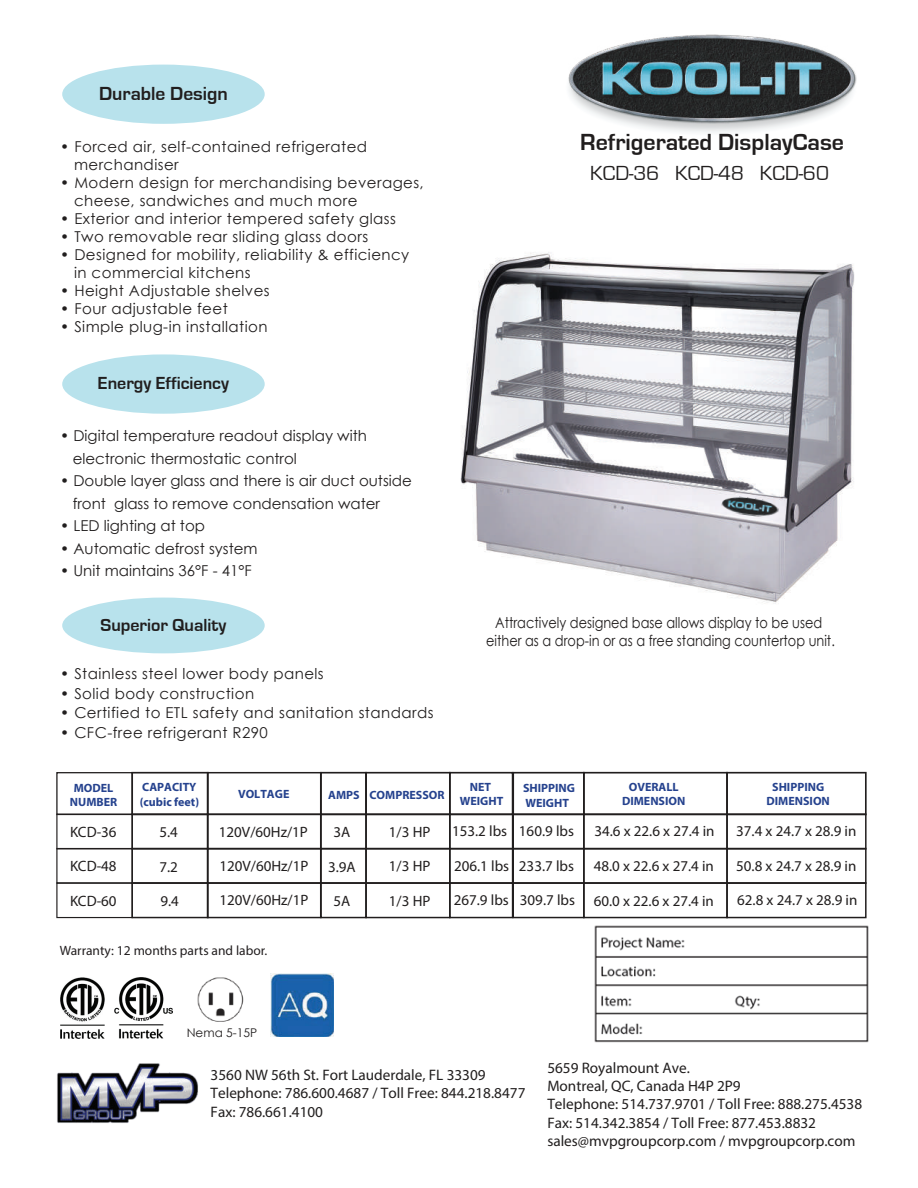
<style>
.page{position:relative;width:918px;height:1188px;background:#fff}
.page>*{position:absolute;margin:0;border:0;box-sizing:border-box;transform-origin:0 0}
.t1{font:700 24px "Eurostile";color:#211e1e}
.t2{font:21px "Eurostile";color:#211e1e}
.t3{font:700 19.5px "Eurostile";color:#211e1e}
.t4{font:700 18px "Eurostile";color:#211e1e}
.t5{font:15.15px/18.3px "Myriad Pro";color:#211e1e}
.t6{font:15px/18px "Century Gothic";letter-spacing:.03em;color:#211e1e}
.t7{font:15px "Myriad Pro";color:#211e1e}
.t8{font:15px/22.5px "Century Gothic";color:#211e1e}
.t9{font:15px/18px "Century Gothic";color:#211e1e;text-align:center;scale:.86 1}
.t10{font:13.5px "Myriad Pro";color:#231f20}
.t11{font:700 12px/14.4px "Myriad Pro";color:#25428e;text-align:center}
.t12{font:12px "Century Gothic";color:#211e1e}
</style>
<div class="page">
<div style="left:62px;top:65px;width:203px;height:59px;background:#b8e2ec;border-radius:50%"></div>
<img style="left:460px;top:252px;width:394px;height:352px">
<div style="left:62px;top:354px;width:203px;height:60px;background:#b8e2ec;border-radius:50%"></div>
<img style="left:60px;top:977px;width:113px;height:62px">
<img style="left:594px;top:925px;width:275px;height:118px">
<img style="left:197px;top:977px;width:47px;height:45px">
<div style="left:62px;top:598px;width:203px;height:55px;background:#b8e2ec;border-radius:50%"></div>
<img style="left:57px;top:1063px;width:141px;height:60px">
<img style="left:271px;top:974px;width:63px;height:63px">
<div style="left:449px;top:813px;width:64px;height:37px;border:2px solid #211e1e"></div>
<div style="left:512px;top:813px;width:73px;height:37px;border:2px solid #211e1e"></div>
<div style="left:583px;top:813px;width:145px;height:37px;border:2px solid #211e1e"></div>
<div style="left:726px;top:813px;width:141px;height:37px;border:2px solid #211e1e"></div>
<div style="left:320px;top:813px;width:47px;height:37px;border:2px solid #211e1e"></div>
<div style="left:131px;top:813px;width:78px;height:37px;border:2px solid #211e1e"></div>
<div style="left:365px;top:772px;width:86px;height:43px;border:2px solid #211e1e"></div>
<div style="left:449px;top:772px;width:64px;height:43px;border:2px solid #211e1e"></div>
<div style="left:512px;top:772px;width:73px;height:43px;border:2px solid #211e1e"></div>
<div style="left:583px;top:772px;width:145px;height:43px;border:2px solid #211e1e"></div>
<div style="left:726px;top:772px;width:141px;height:43px;border:2px solid #211e1e"></div>
<div style="left:320px;top:772px;width:47px;height:43px;border:2px solid #211e1e"></div>
<div style="left:207px;top:772px;width:114px;height:43px;border:2px solid #211e1e"></div>
<div style="left:131px;top:772px;width:78px;height:43px;border:2px solid #211e1e"></div>
<div style="left:56px;top:772px;width:77px;height:43px;border:1px solid #211e1e"></div>
<div style="left:365px;top:882px;width:86px;height:36px;border:2px solid #211e1e"></div>
<div style="left:449px;top:882px;width:64px;height:36px;border:2px solid #211e1e"></div>
<div style="left:512px;top:882px;width:73px;height:36px;border:2px solid #211e1e"></div>
<div style="left:583px;top:882px;width:145px;height:36px;border:2px solid #211e1e"></div>
<div style="left:726px;top:882px;width:141px;height:36px;border:2px solid #211e1e"></div>
<div style="left:320px;top:882px;width:47px;height:36px;border:2px solid #211e1e"></div>
<div style="left:207px;top:882px;width:114px;height:36px;border:2px solid #211e1e"></div>
<div style="left:131px;top:882px;width:78px;height:36px;border:2px solid #211e1e"></div>
<div style="left:56px;top:882px;width:77px;height:36px;border:1px solid #211e1e"></div>
<div style="left:365px;top:848px;width:86px;height:36px;border:2px solid #211e1e"></div>
<div style="left:449px;top:848px;width:64px;height:36px;border:2px solid #211e1e"></div>
<div style="left:512px;top:848px;width:73px;height:36px;border:2px solid #211e1e"></div>
<div style="left:583px;top:848px;width:145px;height:36px;border:2px solid #211e1e"></div>
<div style="left:726px;top:848px;width:141px;height:36px;border:2px solid #211e1e"></div>
<div style="left:320px;top:848px;width:47px;height:36px;border:2px solid #211e1e"></div>
<div style="left:207px;top:848px;width:114px;height:36px;border:2px solid #211e1e"></div>
<div style="left:131px;top:848px;width:78px;height:36px;border:2px solid #211e1e"></div>
<div style="left:56px;top:848px;width:77px;height:36px;border:1px solid #211e1e"></div>
<img style="left:568px;top:35px;width:288px;height:88px">
<img style="left:721px;top:494px;width:59px;height:25px">
<h3 class="t3" style="left:99px;top:83px;width:130px">Durable Design</h3>
<p class="t6" style="left:74px;top:137px;width:295px;text-indent:-14px">• Forced air, self-contained refrigerated merchandiser</p>
<p class="t6" style="left:74px;top:173px;width:351px;text-indent:-14px">• Modern design for merchandising beverages, cheese, sandwiches and much more</p>
<p class="t6" style="left:60px;top:209px;width:337px">• Exterior and interior tempered safety glass</p>
<p class="t6" style="left:60px;top:227px;width:309px">• Two removable rear sliding glass doors</p>
<p class="t6" style="left:74px;top:245px;width:337px;text-indent:-14px">• Designed for mobility, reliability &amp; efficiency in commercial kitchens</p>
<p class="t6" style="left:60px;top:281px;width:211px">• Height Adjustable shelves</p>
<p class="t6" style="left:60px;top:299px;width:169px">• Four adjustable feet</p>
<p class="t6" style="left:60px;top:317px;width:209px">• Simple plug-in installation</p>
<p class="t4" style="left:98px;top:374px;width:132px">Energy Efficiency</p>
<p class="t8" style="left:73px;top:425px;width:296px;text-indent:-12px">• Digital temperature readout display with electronic thermostatic control</p>
<p class="t8" style="left:73px;top:470px;width:341px;text-indent:-12px">• Double layer glass and there is air duct outside front glass to remove condensation water</p>
<p class="t8" style="left:60px;top:515px;width:146px">• LED lighting at top</p>
<p class="t8" style="left:60px;top:537px;width:199px">• Automatic defrost system</p>
<p class="t8" style="left:60px;top:560px;width:193px">• Unit maintains 36°F - 41°F</p>
<p class="t4" style="left:101px;top:615px;width:127px">Superior Quality</p>
<p class="t6" style="left:60px;top:665px;width:265px">• Stainless steel lower body panels</p>
<p class="t6" style="left:60px;top:684px;width:195px">• Solid body construction</p>
<p class="t6" style="left:60px;top:704px;width:375px">• Certified to ETL safety and sanitation standards</p>
<p class="t6" style="left:60px;top:723px;width:209px">• CFC-free refrigerant R290</p>
<h1 class="t1" style="left:580px;top:129px;width:265px">Refrigerated DisplayCase</h1>
<h2 class="t2" style="left:590px;top:161px;width:240px">KCD-36 KCD-48 KCD-60</h2>
<p class="t9" style="left:486px;top:613px;width:407px">Attractively designed base allows display to be used either as a drop-in or as a free standing countertop unit.</p>
<p class="t11" style="left:70px;top:780px;width:49px">MODEL<br>NUMBER</p>
<p class="t11" style="left:369px;top:788px;width:77px">COMPRESSOR</p>
<p class="t11" style="left:460px;top:779px;width:45px">NET<br>WEIGHT</p>
<p class="t11" style="left:523px;top:781px;width:53px;text-align:left">SHIPPING<br>WEIGHT</p>
<p class="t11" style="left:622px;top:779px;width:65px">OVERALL<br>DIMENSION</p>
<p class="t11" style="left:767px;top:779px;width:65px">SHIPPING<br>DIMENSION</p>
<p class="t11" style="left:140px;top:780px;width:61px;text-align:left">CAPACITY (cubic feet)</p>
<p class="t11" style="left:238px;top:786px;width:53px">VOLTAGE</p>
<p class="t11" style="left:328px;top:787px;width:33px">AMPS</p>
<p class="t7" style="left:452px;top:822px;width:123px">153.2 lbs 160.9 lbs</p>
<p class="t7" style="left:736px;top:822px;width:122px">37.4 x 24.7 x 28.9 in</p>
<p class="t7" style="left:454px;top:857px;width:121px">206.1 lbs 233.7 lbs</p>
<p class="t7" style="left:736px;top:857px;width:122px">50.8 x 24.7 x 28.9 in</p>
<p class="t7" style="left:454px;top:891px;width:123px">267.9 lbs 309.7 lbs</p>
<p class="t7" style="left:737px;top:891px;width:122px">62.8 x 24.7 x 28.9 in</p>
<p class="t7" style="left:70px;top:823px;width:48px">KCD-36</p>
<p class="t7" style="left:159px;top:823px;width:20px">5.4</p>
<p class="t7" style="left:219px;top:823px;width:91px">120V/60Hz/1P</p>
<p class="t7" style="left:334px;top:823px;width:18px">3A</p>
<p class="t7" style="left:389px;top:823px;width:43px">1/3 HP</p>
<p class="t7" style="left:594px;top:822px;width:122px">34.6 x 22.6 x 27.4 in</p>
<p class="t7" style="left:70px;top:857px;width:48px">KCD-48</p>
<p class="t7" style="left:159px;top:857px;width:20px">7.2</p>
<p class="t7" style="left:328px;top:857px;width:29px">3.9A</p>
<p class="t7" style="left:389px;top:857px;width:43px">1/3 HP</p>
<p class="t7" style="left:594px;top:856px;width:122px">48.0 x 22.6 x 27.4 in</p>
<p class="t7" style="left:219px;top:857px;width:91px">120V/60Hz/1P</p>
<p class="t7" style="left:219px;top:891px;width:91px">120V/60Hz/1P</p>
<p class="t7" style="left:70px;top:892px;width:48px">KCD-60</p>
<p class="t7" style="left:160px;top:892px;width:20px">9.4</p>
<p class="t7" style="left:334px;top:892px;width:18px">5A</p>
<p class="t7" style="left:389px;top:892px;width:43px">1/3 HP</p>
<p class="t7" style="left:594px;top:891px;width:122px">60.0 x 22.6 x 27.4 in</p>
<p class="t10" style="left:60px;top:942px;width:209px">Warranty: 12 months parts and labor.</p>
<p class="t12" style="left:187px;top:1025px;width:72px">Nema 5-15P</p>
<p class="t5" style="left:211px;top:1066px;width:316px">3560 NW 56th St. Fort Lauderdale, FL 33309<br>Telephone: 786.600.4687 / Toll Free: 844.218.8477<br>Fax: 786.661.4100</p>
<p class="t5" style="left:547px;top:1058px;width:316px">5659 Royalmount Ave.<br>Montreal, QC, Canada H4P 2P9<br>Telephone: 514.737.9701 / Toll Free: 888.275.4538<br>Fax: 514.342.3854 / Toll Free: 877.453.8832 sales@mvpgroupcorp.com / mvpgroupcorp.com</p>
</div>
